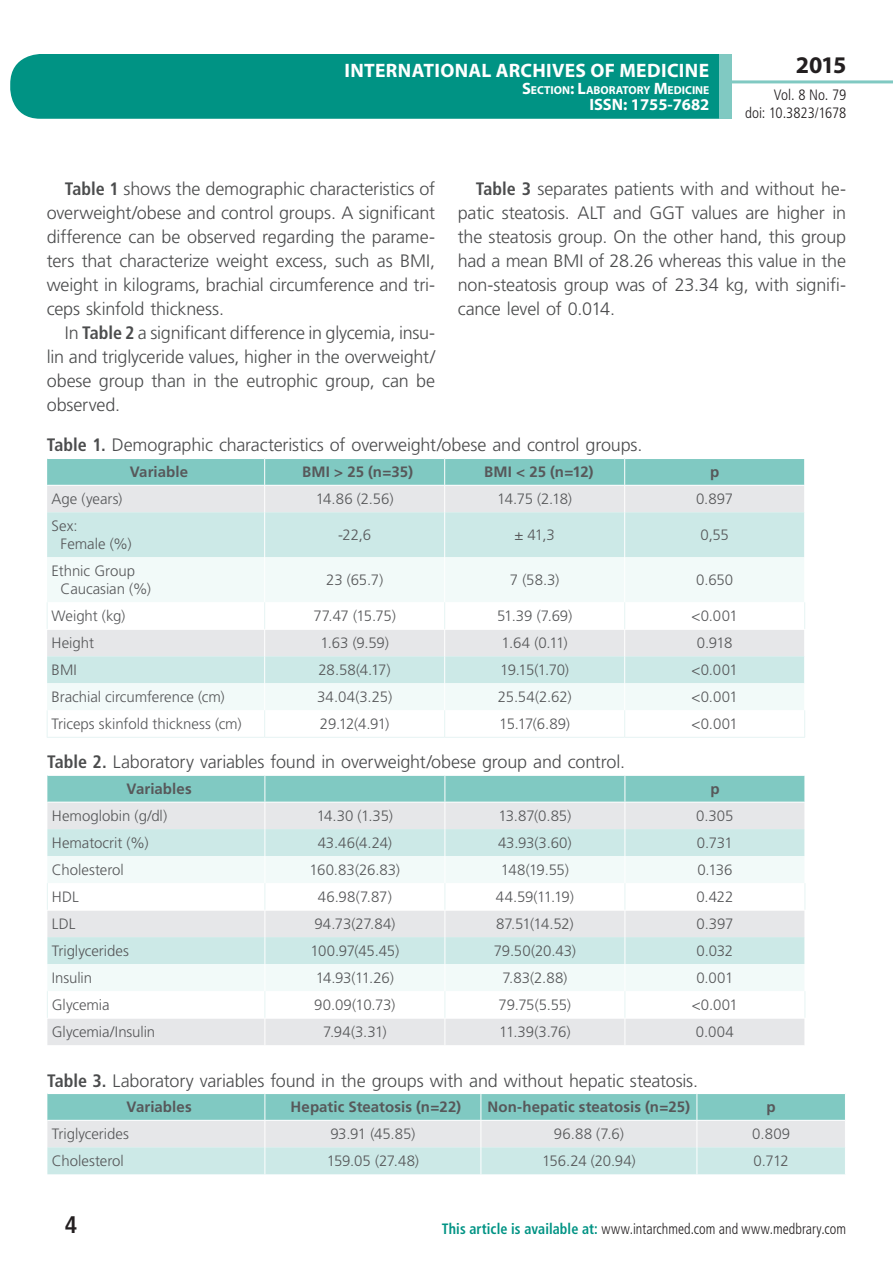
<style>
.page{position:relative;width:893px;height:1263px;background:#fff}
.page>*{position:absolute;margin:0;border:0;box-sizing:border-box;transform-origin:0 0}
.t1{font:700 24px "Myriad Pro";color:#231f20}
.t2{font:700 condensed 24px "Frutiger LT Std";color:#231f20}
.t3{font:700 19.5px "Myriad Pro";letter-spacing:.015em;color:#fff}
.t4{font:300 18px/24px "Frutiger LT Std";letter-spacing:-.01em;color:#4b4c4d;text-align:justify}
.t5{font:700 16.5px "Myriad Pro";color:#fff}
.t6{font:300 15px/18px "Frutiger LT Std";letter-spacing:-.005em;color:#57585a}
.t7{font:700 15px "Frutiger LT Std";letter-spacing:.005em;color:#57585a}
.t8{font:300 condensed 15px "Frutiger LT Std";color:#231f20;scale:.94 1}
.t9{font:300 condensed 15px/18px "Frutiger LT Std";color:#231f20;text-align:right}
.t10{font:700 11.55px "Myriad Pro";color:#fff}
.s1{font-size:16.5px}
.s2{font-weight:700;font-stretch:condensed}
.s3{font-weight:700;color:#009384}
</style>
<div class="page">
<div style="left:10px;top:54px;width:775px;height:65px;background:#009384;border-radius:30px"></div>
<div style="left:732px;top:0;width:161px;height:157px;background:#fff"></div>
<hr style="left:730px;top:80px;width:163px;height:3px;background:#80c9c2">
<div style="left:719px;top:54px;width:13px;height:65px;background:#80c9c2"></div>
<div style="left:47px;top:512px;width:757px;height:45px;background:#cce9e7"></div>
<div style="left:47px;top:557px;width:757px;height:45px;background:#f2faf9"></div>
<svg style="left:47px;top:630px;width:757px;height:80px"></svg>
<hr style="left:624px;top:512px;width:1px;height:45px;background:#fff">
<svg style="left:47px;top:459px;width:758px;height:53px;background:#b5d8d6"></svg>
<hr style="left:264px;top:512px;width:1px;height:45px;background:#fff">
<hr style="left:444px;top:512px;width:1px;height:45px;background:#fff">
<hr style="left:264px;top:557px;width:1px;height:45px;background:#fff">
<hr style="left:444px;top:557px;width:1px;height:45px;background:#fff">
<hr style="left:624px;top:557px;width:1px;height:45px;background:#fff">
<svg style="left:47px;top:602px;width:1px;height:27px"></svg>
<svg style="left:47px;top:710px;width:1px;height:27px"></svg>
<svg style="left:264px;top:602px;width:1px;height:135px"></svg>
<svg style="left:444px;top:602px;width:1px;height:135px"></svg>
<svg style="left:624px;top:602px;width:1px;height:135px"></svg>
<svg style="left:804px;top:602px;width:1px;height:135px"></svg>
<hr style="left:47px;top:737px;width:218px;height:1px;background:#e6f4f3">
<hr style="left:265px;top:737px;width:180px;height:1px;background:#e6f4f3">
<hr style="left:445px;top:737px;width:180px;height:1px;background:#e6f4f3">
<hr style="left:625px;top:737px;width:180px;height:1px;background:#e6f4f3">
<svg style="left:47px;top:775px;width:758px;height:270px"></svg>
<svg style="left:47px;top:1094px;width:798px;height:80px;background:#bcdedc"></svg>
<p class="t3" style="left:344px;top:58px;width:366px">INTERNATIONAL ARCHIVES OF MEDICINE</p>
<p class="t10" style="left:522px;top:82px;width:189px"><span class="s1">S</span>ECTION<span class="s1">: L</span>ABORATORY <span class="s1">M</span>EDICINE</p>
<p class="t5" style="left:589px;top:94px;width:122px">ISSN : 1755-7682</p>
<h1 class="t1" style="left:796px;top:49px;width:52px">2015</h1>
<p class="t9" style="left:745px;top:86px;width:103px">Vol. 8 No. 79<br>doi: 10.3823/1678</p>
<p class="t4" style="left:47px;top:177px;width:390px;text-indent:18px"><span class="s2">Table 1</span> shows the demographic characteristics of overweight/obese and control groups. A significant difference can be observed regarding the parame&shy;ters that characterize weight excess, such as BMI, weight in kilograms, brachial circumference and tri&shy;ceps skinfold thickness.</p>
<p class="t4" style="left:47px;top:321px;width:390px;text-indent:18px">In <span class="s2">Table 2</span> a significant difference in glycemia, insu&shy;lin and triglyceride values, higher in the overweight/ obese group than in the eutrophic group, can be observed.</p>
<p class="t4" style="left:458px;top:177px;width:390px;text-indent:18px"><span class="s2">Table 3</span> separates patients with and without he&shy;patic steatosis. ALT and GGT values are higher in the steatosis group. On the other hand, this group had a mean BMI of 28.26 whereas this value in the non-steatosis group was of 23.34 kg, with signifi&shy;cance level of 0.014.</p>
<p class="t4" style="left:47px;top:433px;width:597px"><span class="s2">Table 1.</span> Demographic characteristics of overweight/obese and control groups.</p>
<p class="t7" style="left:130px;top:463px;width:60px">Variable</p>
<p class="t7" style="left:302px;top:463px;width:113px">BMI &gt; 25 (n=35)</p>
<p class="t7" style="left:484px;top:463px;width:111px">BMI &lt; 25 (n=12)</p>
<p class="t7" style="left:710px;top:463px;width:11px">p</p>
<p class="t6" style="left:52px;top:490px;width:72px">Age (years)</p>
<p class="t6" style="left:316px;top:490px;width:79px">14.86 (2.56)</p>
<p class="t6" style="left:497px;top:490px;width:76px">14.75 (2.18)</p>
<p class="t6" style="left:696px;top:490px;width:39px">0.897</p>
<p class="t6" style="left:61px;top:517px;width:72px;text-indent:-9px">Sex:<br>Female (%)</p>
<p class="t6" style="left:338px;top:526px;width:35px">-22,6</p>
<p class="t6" style="left:514px;top:526px;width:42px">± 41,3</p>
<p class="t6" style="left:700px;top:526px;width:30px">0,55</p>
<p class="t6" style="left:61px;top:562px;width:92px;text-indent:-9px">Ethnic Group<br>Caucasian (%)</p>
<p class="t6" style="left:326px;top:571px;width:59px">23 (65.7)</p>
<p class="t6" style="left:510px;top:571px;width:51px">7 (58.3)</p>
<p class="t6" style="left:696px;top:571px;width:39px">0.650</p>
<p class="t6" style="left:52px;top:607px;width:75px">Weight (kg)</p>
<p class="t6" style="left:313px;top:607px;width:84px">77.47 (15.75)</p>
<p class="t6" style="left:497px;top:607px;width:77px">51.39 (7.69)</p>
<p class="t6" style="left:692px;top:607px;width:48px">&lt;0.001</p>
<p class="t6" style="left:52px;top:634px;width:44px">Height</p>
<p class="t6" style="left:320px;top:634px;width:70px">1.63 (9.59)</p>
<p class="t6" style="left:502px;top:634px;width:68px">1.64 (0.11)</p>
<p class="t6" style="left:697px;top:634px;width:37px">0.918</p>
<p class="t6" style="left:52px;top:661px;width:27px">BMI</p>
<p class="t6" style="left:319px;top:661px;width:74px">28.58(4.17)</p>
<p class="t6" style="left:500px;top:661px;width:70px">19.15(1.70)</p>
<p class="t6" style="left:692px;top:661px;width:48px">&lt;0.001</p>
<p class="t6" style="left:52px;top:688px;width:175px">Brachial circumference (cm)</p>
<p class="t6" style="left:317px;top:688px;width:76px">34.04(3.25)</p>
<p class="t6" style="left:498px;top:688px;width:75px">25.54(2.62)</p>
<p class="t6" style="left:692px;top:688px;width:48px">&lt;0.001</p>
<p class="t6" style="left:52px;top:715px;width:191px">Triceps skinfold thickness (cm)</p>
<p class="t6" style="left:320px;top:715px;width:71px">29.12(4.91)</p>
<p class="t6" style="left:499px;top:715px;width:72px">15.17(6.89)</p>
<p class="t6" style="left:692px;top:715px;width:48px">&lt;0.001</p>
<p class="t4" style="left:47px;top:750px;width:579px"><span class="s2">Table 2.</span> Laboratory variables found in overweight/obese group and control.</p>
<p class="t7" style="left:127px;top:780px;width:67px">Variables</p>
<p class="t7" style="left:710px;top:780px;width:11px">p</p>
<p class="t6" style="left:52px;top:807px;width:117px">Hemoglobin (g/dl)</p>
<p class="t6" style="left:317px;top:807px;width:78px">14.30 (1.35)</p>
<p class="t6" style="left:498px;top:807px;width:74px">13.87(0.85)</p>
<p class="t6" style="left:696px;top:807px;width:39px">0.305</p>
<p class="t6" style="left:52px;top:834px;width:98px">Hematocrit (%)</p>
<p class="t6" style="left:318px;top:834px;width:76px">43.46(4.24)</p>
<p class="t6" style="left:498px;top:834px;width:75px">43.93(3.60)</p>
<p class="t6" style="left:697px;top:834px;width:37px">0.731</p>
<p class="t6" style="left:52px;top:861px;width:74px">Cholesterol</p>
<p class="t6" style="left:310px;top:861px;width:92px">160.83(26.83)</p>
<p class="t6" style="left:501px;top:861px;width:69px">148(19.55)</p>
<p class="t6" style="left:697px;top:861px;width:37px">0.136</p>
<p class="t6" style="left:52px;top:888px;width:28px">HDL</p>
<p class="t6" style="left:318px;top:888px;width:75px">46.98(7.87)</p>
<p class="t6" style="left:496px;top:888px;width:80px">44.59(11.19)</p>
<p class="t6" style="left:696px;top:888px;width:39px">0.422</p>
<p class="t6" style="left:52px;top:915px;width:25px">LDL</p>
<p class="t6" style="left:314px;top:915px;width:82px">94.73(27.84)</p>
<p class="t6" style="left:496px;top:915px;width:79px">87.51(14.52)</p>
<p class="t6" style="left:696px;top:915px;width:38px">0.397</p>
<p class="t6" style="left:52px;top:942px;width:79px">Triglycerides</p>
<p class="t6" style="left:310px;top:942px;width:90px">100.97(45.45)</p>
<p class="t6" style="left:494px;top:942px;width:83px">79.50(20.43)</p>
<p class="t6" style="left:697px;top:942px;width:38px">0.032</p>
<p class="t6" style="left:52px;top:969px;width:42px">Insulin</p>
<p class="t6" style="left:316px;top:969px;width:80px">14.93(11.26)</p>
<p class="t6" style="left:502px;top:969px;width:67px">7.83(2.88)</p>
<p class="t6" style="left:696px;top:969px;width:39px">0.001</p>
<p class="t6" style="left:52px;top:996px;width:59px">Glycemia</p>
<p class="t6" style="left:314px;top:996px;width:83px">90.09(10.73)</p>
<p class="t6" style="left:499px;top:996px;width:74px">79.75(5.55)</p>
<p class="t6" style="left:692px;top:996px;width:48px">&lt;0.001</p>
<p class="t6" style="left:52px;top:1023px;width:105px">Glycemia/Insulin</p>
<p class="t6" style="left:323px;top:1023px;width:65px">7.94(3.31)</p>
<p class="t6" style="left:499px;top:1023px;width:73px">11.39(3.76)</p>
<p class="t6" style="left:696px;top:1023px;width:39px">0.004</p>
<p class="t4" style="left:47px;top:1068px;width:653px"><span class="s2">Table 3.</span> Laboratory variables found in the groups with and without hepatic steatosis.</p>
<p class="t7" style="left:127px;top:1098px;width:67px">Variables</p>
<p class="t7" style="left:291px;top:1098px;width:172px">Hepatic Steatosis (n=22)</p>
<p class="t7" style="left:487px;top:1098px;width:204px">Non-hepatic steatosis (n=25)</p>
<p class="t7" style="left:767px;top:1098px;width:11px">p</p>
<p class="t6" style="left:52px;top:1125px;width:79px">Triglycerides</p>
<p class="t6" style="left:330px;top:1125px;width:87px">93.91 (45.85)</p>
<p class="t6" style="left:554px;top:1125px;width:71px">96.88 (7.6)</p>
<p class="t6" style="left:752px;top:1125px;width:39px">0.809</p>
<p class="t6" style="left:52px;top:1152px;width:74px">Cholesterol</p>
<p class="t6" style="left:327px;top:1152px;width:94px">159.05 (27.48)</p>
<p class="t6" style="left:542px;top:1152px;width:95px">156.24 (20.94)</p>
<p class="t6" style="left:754px;top:1152px;width:37px">0.712</p>
<h1 class="t2" style="left:65px;top:1210px;width:14px">4</h1>
<p class="t8" style="left:442px;top:1220px;width:432px"><span class="s3">This article is available at:</span> www.intarchmed.com and www.medbrary.com</p>
</div>
